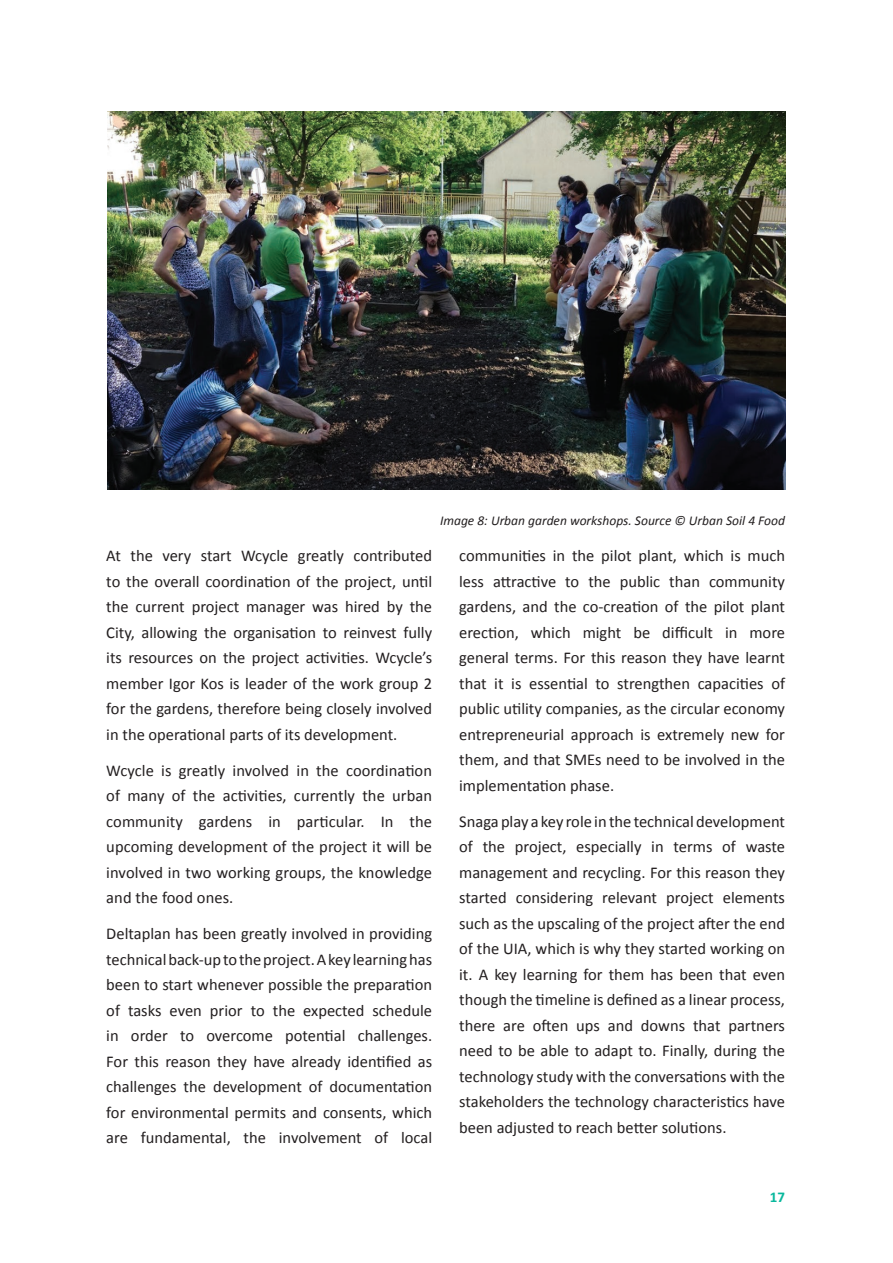
<style>
.page{position:relative;width:893px;height:1263px;background:#fff}
.page>*{position:absolute;margin:0;border:0;box-sizing:border-box;transform-origin:0 0}
.Para{font:16.5px/25.5px "Calibri";color:#231f20;text-align:justify}
.t1{font:700 15px "Calibri";color:#09b89d}
.Figure{font:italic 13.5px "Calibri";color:#231f20}
</style>
<div class="page">
<img style="left:107px;top:111px;width:678px;height:378px">
<p class="Figure" style="left:440px;top:511px;width:347px">Image 8: Urban garden workshops. Source © Urban Soil 4 Food</p>
<p class="Para" style="left:106px;top:543px;width:327px">At the very start Wcycle greatly contributed to the overall coordination of the project, until the current project manager was hired by the City, allowing the organisation to reinvest fully its resources on the project activities. Wcycle’s member Igor Kos is leader of the work group 2 for the gardens, therefore being closely involved in the operational parts of its development.</p>
<p class="Para" style="left:106px;top:757px;width:327px">Wcycle is greatly involved in the coordination of many of the activities, currently the urban community gardens in particular. In the upcoming development of the project it will be involved in two working groups, the knowledge and the food ones.</p>
<p class="Para" style="left:106px;top:921px;width:327px">Deltaplan has been greatly involved in providing technical back-up to the project. A key learning has been to start whenever possible the preparation of tasks even prior to the expected schedule in order to overcome potential challenges.<br>For this reason they have already identified as challenges the development of documentation for environmental permits and consents, which are fundamental, the involvement of local</p>
<p class="Para" style="left:459px;top:543px;width:327px">communities in the pilot plant, which is much less attractive to the public than community gardens, and the co-creation of the pilot plant erection, which might be difficult in more general terms. For this reason they have learnt that it is essential to strengthen capacities of public utility companies, as the circular economy entrepreneurial approach is extremely new for them, and that SMEs need to be involved in the implementation phase.</p>
<p class="Para" style="left:459px;top:808px;width:327px">Snaga play a key role in the technical development of the project, especially in terms of waste management and recycling. For this reason they started considering relevant project elements such as the upscaling of the project after the end of the UIA, which is why they started working on it. A key learning for them has been that even though the timeline is defined as a linear process, there are often ups and downs that partners need to be able to adapt to. Finally, during the technology study with the conversations with the stakeholders the technology characteristics have been adjusted to reach better solutions.</p>
<p class="t1" style="left:770px;top:1187px;width:17px">17</p>
</div>
